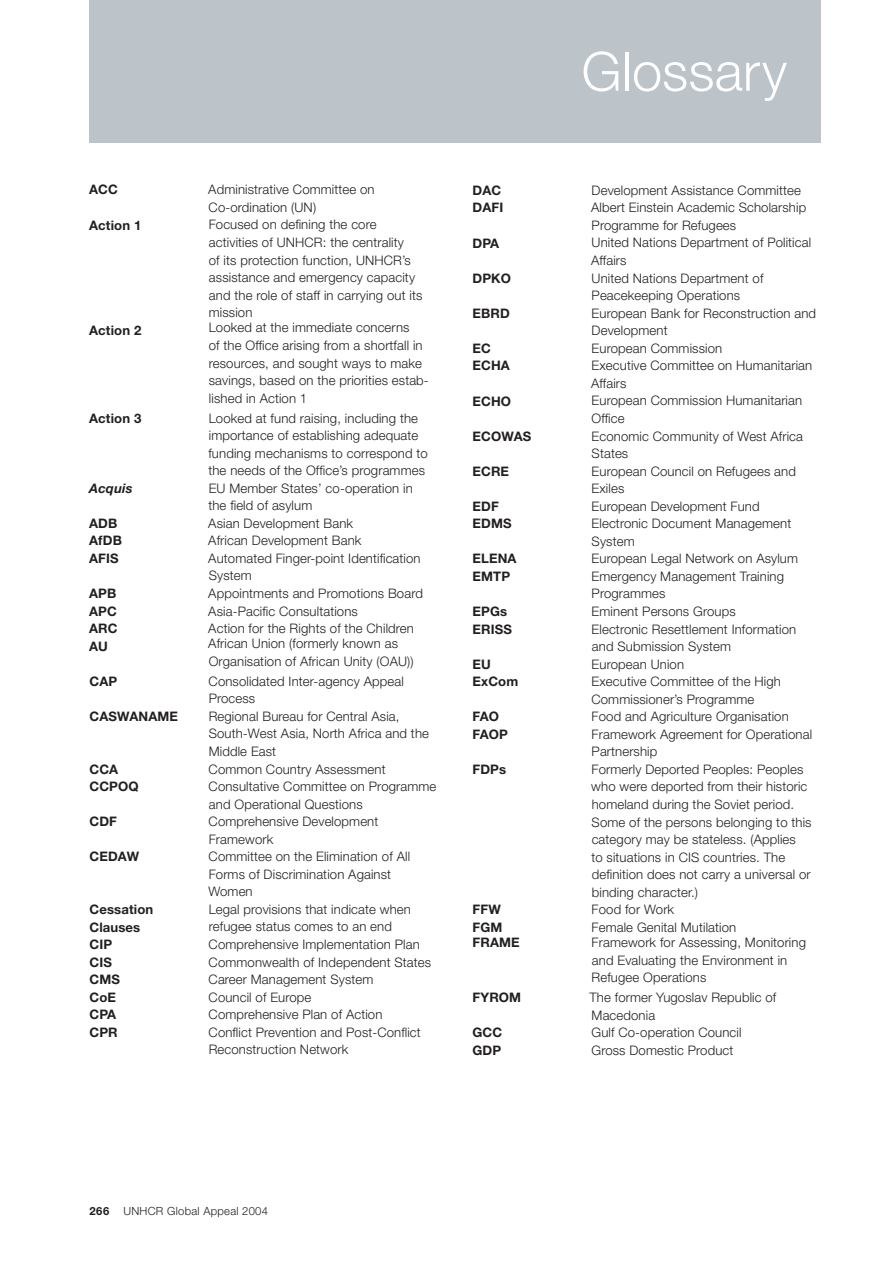
<style>
.page{position:relative;width:893px;height:1263px;background:#fff}
.page>*{position:absolute;margin:0;border:0;box-sizing:border-box;transform-origin:0 0}
.t1{font:300 54px "Helvetica Neue";letter-spacing:.005em;color:#fff}
.t2{font:300 13.2px/17.5px "Helvetica Neue";letter-spacing:.01em;color:#231f20}
.t3{font:700 13.2px/17.5px "Helvetica Neue";letter-spacing:.01em;color:#231f20}
.t4{font:italic 700 13.2px "Helvetica Neue";letter-spacing:.01em;color:#231f20}
.t5{font:300 11.25px "Helvetica Neue";letter-spacing:.025em;color:#231f20}
.s1{font-weight:700}
</style>
<div class="page">
<div style="left:89px;top:0;width:732px;height:143px;background:#bcc4c9"></div>
<p class="t3" style="left:89px;top:182px;width:30px">ACC</p>
<p class="t2" style="left:208px;top:182px;width:168px">Administrative Committee on<br>Co-ordination (UN)</p>
<p class="t3" style="left:89px;top:217px;width:54px">Action 1</p>
<p class="t2" style="left:209px;top:217px;width:215px">Focused on defining the core activities of UNHCR: the centrality<br>of its protection function, UNHCR’s assistance and emergency capacity and the role of staff in carrying out its mission</p>
<p class="t3" style="left:89px;top:323px;width:54px">Action 2</p>
<p class="t2" style="left:209px;top:320px;width:222px">Looked at the immediate concerns<br>of the Office arising from a shortfall in resources, and sought ways to make savings, based on the priorities estab&shy;lished in Action 1</p>
<p class="t3" style="left:89px;top:410px;width:54px">Action 3</p>
<p class="t2" style="left:208px;top:410px;width:221px">Looked at fund raising, including the importance of establishing adequate funding mechanisms to correspond to the needs of the Office’s programmes</p>
<p class="t4" style="left:89px;top:483px;width:45px">Acquis</p>
<p class="t2" style="left:208px;top:481px;width:206px">EU Member States’ co-operation in the field of asylum</p>
<p class="t3" style="left:89px;top:516px;width:30px">ADB</p>
<p class="t2" style="left:208px;top:516px;width:146px">Asian Development Bank</p>
<p class="t3" style="left:89px;top:533px;width:34px">AfDB</p>
<p class="t2" style="left:208px;top:533px;width:155px">African Development Bank</p>
<p class="t3" style="left:89px;top:551px;width:31px">AFIS</p>
<p class="t2" style="left:208px;top:551px;width:214px">Automated Finger-point Identification<br>System</p>
<p class="t3" style="left:89px;top:586px;width:29px">APB</p>
<p class="t2" style="left:208px;top:586px;width:216px">Appointments and Promotions Board</p>
<p class="t3" style="left:89px;top:603px;width:29px">APC</p>
<p class="t2" style="left:208px;top:603px;width:151px">Asia-Pacific Consultations</p>
<p class="t3" style="left:89px;top:621px;width:30px">ARC</p>
<p class="t2" style="left:208px;top:621px;width:207px">Action for the Rights of the Children</p>
<p class="t3" style="left:89px;top:638px;width:20px">AU</p>
<p class="t2" style="left:208px;top:636px;width:207px">African Union (formerly known as<br>Organisation of African Unity (OAU))</p>
<p class="t3" style="left:89px;top:674px;width:29px">CAP</p>
<p class="t2" style="left:209px;top:674px;width:197px">Consolidated Inter-agency Appeal<br>Process</p>
<p class="t3" style="left:89px;top:709px;width:90px">CASWANAME</p>
<p class="t2" style="left:209px;top:709px;width:222px">Regional Bureau for Central Asia,<br>South-West Asia, North Africa and the<br>Middle East</p>
<p class="t3" style="left:89px;top:761px;width:30px">CCA</p>
<p class="t2" style="left:209px;top:761px;width:178px">Common Country Assessment</p>
<p class="t3" style="left:89px;top:779px;width:51px">CCPOQ</p>
<p class="t2" style="left:209px;top:779px;width:229px">Consultative Committee on Programme and Operational Questions</p>
<p class="t3" style="left:89px;top:814px;width:29px">CDF</p>
<p class="t2" style="left:209px;top:814px;width:171px">Comprehensive Development<br>Framework</p>
<p class="t3" style="left:89px;top:849px;width:51px">CEDAW</p>
<p class="t2" style="left:208px;top:849px;width:203px">Committee on the Elimination of All<br>Forms of Discrimination Against<br>Women</p>
<p class="t3" style="left:89px;top:902px;width:65px">Cessation<br>Clauses</p>
<p class="t2" style="left:209px;top:902px;width:204px">Legal provisions that indicate when refugee status comes to an end</p>
<p class="t3" style="left:89px;top:937px;width:24px">CIP</p>
<p class="t2" style="left:209px;top:937px;width:213px">Comprehensive Implementation Plan</p>
<p class="t3" style="left:89px;top:954px;width:24px">CIS</p>
<p class="t2" style="left:209px;top:954px;width:224px">Commonwealth of Independent States</p>
<p class="t3" style="left:89px;top:972px;width:32px">CMS</p>
<p class="t2" style="left:209px;top:972px;width:166px">Career Management System</p>
<p class="t3" style="left:89px;top:989px;width:28px">CoE</p>
<p class="t2" style="left:209px;top:989px;width:104px">Council of Europe</p>
<p class="t3" style="left:89px;top:1007px;width:28px">CPA</p>
<p class="t2" style="left:209px;top:1007px;width:175px">Comprehensive Plan of Action</p>
<p class="t3" style="left:89px;top:1025px;width:30px">CPR</p>
<p class="t2" style="left:209px;top:1024px;width:214px">Conflict Prevention and Post-Conflict<br>Reconstruction Network</p>
<h1 class="t1" style="left:581px;top:52px;width:207px">Glossary</h1>
<p class="t3" style="left:472px;top:183px;width:30px">DAC</p>
<p class="t2" style="left:591px;top:183px;width:211px">Development Assistance Committee</p>
<p class="t3" style="left:472px;top:200px;width:32px">DAFI</p>
<p class="t2" style="left:591px;top:200px;width:216px">Albert Einstein Academic Scholarship<br>Programme for Refugees</p>
<p class="t3" style="left:472px;top:235px;width:28px">DPA</p>
<p class="t2" style="left:591px;top:235px;width:221px">United Nations Department of Political<br>Affairs</p>
<p class="t3" style="left:472px;top:270px;width:40px">DPKO</p>
<p class="t2" style="left:591px;top:270px;width:173px">United Nations Department of<br>Peacekeeping Operations</p>
<p class="t3" style="left:472px;top:305px;width:39px">EBRD</p>
<p class="t2" style="left:591px;top:305px;width:226px">European Bank for Reconstruction and<br>Development</p>
<p class="t3" style="left:472px;top:341px;width:20px">EC</p>
<p class="t2" style="left:591px;top:341px;width:132px">European Commission</p>
<p class="t3" style="left:472px;top:358px;width:39px">ECHA</p>
<p class="t2" style="left:591px;top:358px;width:222px">Executive Committee on Humanitarian<br>Affairs</p>
<p class="t3" style="left:472px;top:393px;width:40px">ECHO</p>
<p class="t2" style="left:591px;top:393px;width:212px">European Commission Humanitarian<br>Office</p>
<p class="t3" style="left:472px;top:428px;width:60px">ECOWAS</p>
<p class="t2" style="left:591px;top:428px;width:213px">Economic Community of West Africa<br>States</p>
<p class="t3" style="left:472px;top:463px;width:38px">ECRE</p>
<p class="t2" style="left:591px;top:463px;width:206px">European Council on Refugees and<br>Exiles</p>
<p class="t3" style="left:472px;top:499px;width:28px">EDF</p>
<p class="t2" style="left:591px;top:498px;width:169px">European Development Fund</p>
<p class="t3" style="left:472px;top:516px;width:41px">EDMS</p>
<p class="t2" style="left:591px;top:516px;width:201px">Electronic Document Management<br>System</p>
<p class="t3" style="left:472px;top:551px;width:46px">ELENA</p>
<p class="t2" style="left:591px;top:551px;width:208px">European Legal Network on Asylum</p>
<p class="t3" style="left:472px;top:569px;width:39px">EMTP</p>
<p class="t2" style="left:591px;top:569px;width:194px">Emergency Management Training<br>Programmes</p>
<p class="t3" style="left:472px;top:604px;width:36px">EPGs</p>
<p class="t2" style="left:591px;top:604px;width:145px">Eminent Persons Groups</p>
<p class="t3" style="left:472px;top:621px;width:41px">ERISS</p>
<p class="t2" style="left:591px;top:621px;width:206px">Electronic Resettlement Information and Submission System</p>
<p class="t3" style="left:472px;top:656px;width:20px">EU</p>
<p class="t2" style="left:591px;top:656px;width:94px">European Union</p>
<p class="t3" style="left:472px;top:674px;width:47px">ExCom</p>
<p class="t2" style="left:591px;top:674px;width:191px">Executive Committee of the High<br>Commissioner’s Programme</p>
<p class="t3" style="left:472px;top:709px;width:28px">FAO</p>
<p class="t2" style="left:591px;top:709px;width:199px">Food and Agriculture Organisation</p>
<p class="t3" style="left:472px;top:727px;width:37px">FAOP</p>
<p class="t2" style="left:591px;top:727px;width:222px">Framework Agreement for Operational<br>Partnership</p>
<p class="t3" style="left:472px;top:762px;width:35px">FDPs</p>
<p class="t2" style="left:591px;top:762px;width:222px">Formerly Deported Peoples: Peoples who were deported from their historic homeland during the Soviet period.<br>Some of the persons belonging to this category may be stateless. (Applies<br>to situations in CIS countries. The definition does not carry a universal or binding character.)</p>
<p class="t3" style="left:472px;top:902px;width:30px">FFW</p>
<p class="t2" style="left:591px;top:902px;width:84px">Food for Work</p>
<p class="t3" style="left:472px;top:920px;width:31px">FGM</p>
<p class="t2" style="left:591px;top:920px;width:146px">Female Genital Mutilation</p>
<p class="t3" style="left:472px;top:935px;width:49px">FRAME</p>
<p class="t2" style="left:591px;top:935px;width:216px">Framework for Assessing, Monitoring and Evaluating the Environment in<br>Refugee Operations</p>
<p class="t3" style="left:472px;top:990px;width:50px">FYROM</p>
<p class="t2" style="left:589px;top:990px;width:188px">The former Yugoslav Republic of<br>Macedonia</p>
<p class="t3" style="left:472px;top:1025px;width:31px">GCC</p>
<p class="t2" style="left:591px;top:1025px;width:151px">Gulf Co-operation Council</p>
<p class="t3" style="left:472px;top:1042px;width:30px">GDP</p>
<p class="t2" style="left:591px;top:1042px;width:143px">Gross Domestic Product</p>
<p class="t5" style="left:89px;top:1207px;width:180px"><span class="s1">266</span> UNHCR Global Appeal 2004</p>
</div>
